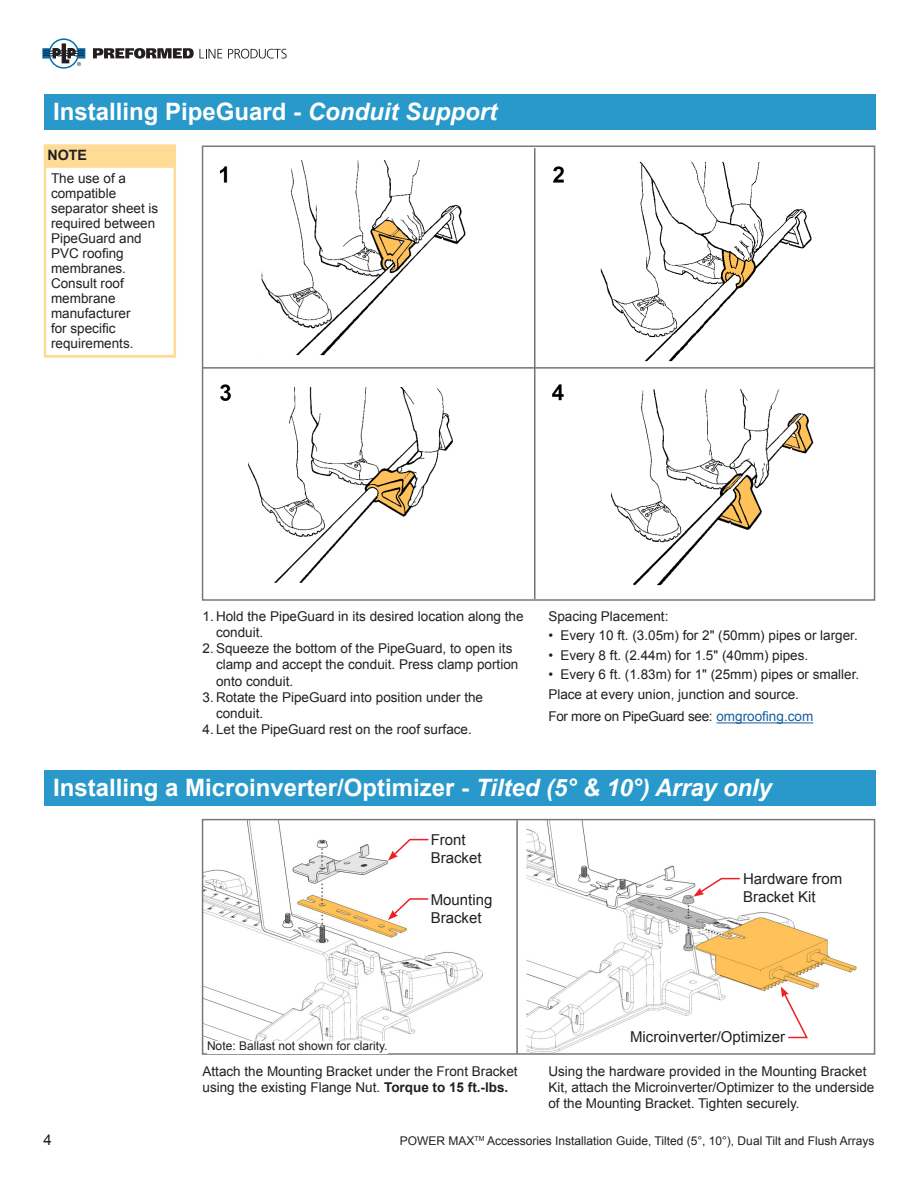
<style>
.page{position:relative;width:918px;height:1188px;background:#fff}
.page>*{position:absolute;margin:0;border:0;box-sizing:border-box;transform-origin:0 0}
.t1{font:700 24px "Arial";color:#fff}
.t2{font:15px/18px "Arial";color:#231f20}
.t3{font:700 14.25px "Arial";color:#231f20}
.t4{font:13.5px/15px "Arial";color:#231f20}
.t5{font:13.5px "Arial";letter-spacing:-.02em;color:#231f20}
.t6{font:12px "Arial";color:#231f20}
.s1{font-style:italic}
.s2{color:#175d9e}
.s3{font-weight:700}
</style>
<div class="page">
<svg style="left:42px;top:38px;width:43px;height:31px"></svg>
<svg style="left:93px;top:48px;width:129px;height:11px"></svg>
<svg style="left:228px;top:49px;width:59px;height:10px"></svg>
<img style="left:205px;top:822px;width:652px;height:230px">
<div style="left:202px;top:819px;width:673px;height:236px;border:2px solid #76787b"></div>
<div style="left:44px;top:94px;width:832px;height:36px;background:#2899ca"></div>
<div style="left:44px;top:770px;width:832px;height:36px;background:#2899ca"></div>
<img style="left:205px;top:149px;width:667px;height:449px">
<div style="left:202px;top:146px;width:673px;height:455px;border:2px solid #76787b"></div>
<hr style="left:716px;top:722px;width:97px;height:1px;background:#175d9e">
<div style="left:207px;top:1041px;width:181px;height:12px;background:#fff"></div>
<svg style="left:781px;top:987px;width:28px;height:52px"></svg>
<svg style="left:388px;top:838px;width:41px;height:23px"></svg>
<svg style="left:388px;top:897px;width:41px;height:23px"></svg>
<svg style="left:693px;top:877px;width:48px;height:20px"></svg>
<svg style="left:44px;top:144px;width:132px;height:214px"></svg>
<p class="t1" style="left:53px;top:96px;width:446px">Installing PipeGuard - <span class="s1">Conduit Support</span></p>
<p class="t3" style="left:48px;top:146px;width:41px">NOTE</p>
<p class="t4" style="left:51px;top:171px;width:109px">The use of a compatible separator sheet is required between<br>PipeGuard and<br>PVC roofing membranes.<br>Consult roof membrane manufacturer<br>for specific requirements.</p>
<p class="t4" style="left:216px;top:608px;width:309px;line-height:16.2px;text-indent:-14px">1. Hold the PipeGuard in its desired location along the conduit.</p>
<p class="t4" style="left:216px;top:640px;width:304px;line-height:16.2px;text-indent:-14px">2. Squeeze the bottom of the PipeGuard, to open its clamp and accept the conduit. Press clamp portion onto conduit.</p>
<p class="t4" style="left:216px;top:689px;width:269px;line-height:16.2px;text-indent:-14px">3. Rotate the PipeGuard into position under the conduit.</p>
<p class="t4" style="left:202px;top:722px;width:271px">4. Let the PipeGuard rest on the roof surface.</p>
<p class="t4" style="left:548px;top:609px;width:122px">Spacing Placement:</p>
<p class="t4" style="left:548px;top:628px;width:311px">• Every 10 ft. (3.05m) for 2" (50mm) pipes or larger.</p>
<p class="t4" style="left:548px;top:648px;width:261px">• Every 8 ft. (2.44m) for 1.5" (40mm) pipes.</p>
<p class="t4" style="left:548px;top:667px;width:312px">• Every 6 ft. (1.83m) for 1" (25mm) pipes or smaller.</p>
<p class="t4" style="left:548px;top:686px;width:252px">Place at every union, junction and source.</p>
<p class="t5" style="left:548px;top:708px;width:266px">For more on PipeGuard see: <span class="s2">omgroofing.com</span></p>
<p class="t1" style="left:53px;top:771px;width:720px">Installing a Microinverter/Optimizer - <span class="s1">Tilted (5° &amp; 10°) Array only</span></p>
<p class="t2" style="left:431px;top:831px;width:37px">Front</p>
<p class="t2" style="left:431px;top:849px;width:52px">Bracket</p>
<p class="t2" style="left:431px;top:891px;width:63px">Mounting</p>
<p class="t2" style="left:431px;top:909px;width:52px">Bracket</p>
<p class="t6" style="left:207px;top:1038px;width:182px">Note: Ballast not shown for clarity.</p>
<p class="t2" style="left:743px;top:870px;width:101px">Hardware from<br>Bracket Kit</p>
<p class="t2" style="left:630px;top:1028px;width:157px">Microinverter/Optimizer</p>
<p class="t4" style="left:202px;top:1063px;width:317px;line-height:16.2px">Attach the Mounting Bracket under the Front Bracket using the existing Flange Nut. <span class="s3">Torque to 15 ft.-lbs.</span></p>
<p class="t4" style="left:548px;top:1063px;width:328px;line-height:16.2px">Using the hardware provided in the Mounting Bracket<br>Kit, attach the Microinverter/Optimizer to the underside of the Mounting Bracket. Tighten securely.</p>
<p class="t2" style="left:43px;top:1131px;width:10px">4</p>
<p class="t6" style="left:400px;top:1133px;width:476px">POWER MAX<sup>TM</sup> Accessories Installation Guide, Tilted (5°, 10°), Dual Tilt and Flush Arrays</p>
</div>
